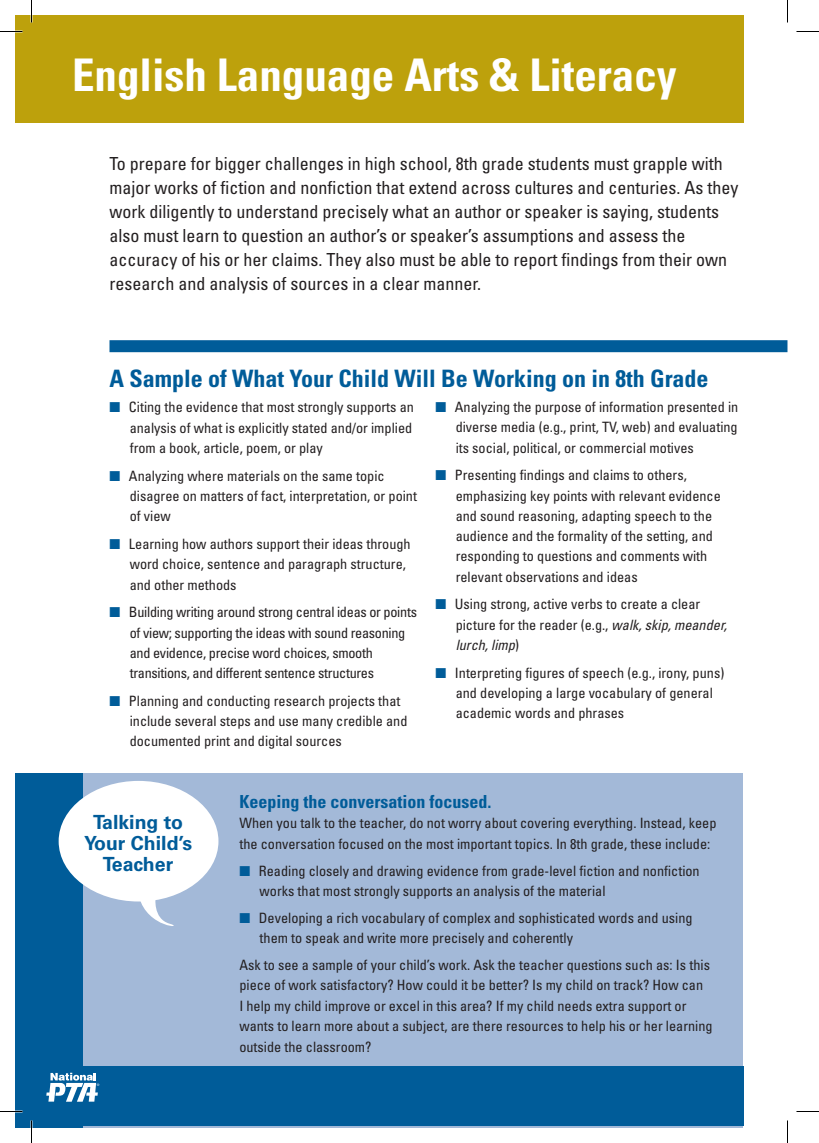
<style>
.page{position:relative;width:819px;height:1143px;background:#fff}
.page>*{position:absolute;margin:0;border:0;box-sizing:border-box;transform-origin:0 0}
.t1{font:700 condensed 45px "Univers LT Std";color:#fff}
.t2{font:700 condensed 24px "Univers LT Std";color:#005c99}
.t3{font:700 19.5px/21px "Univers LT Std";color:#005c99;text-align:center}
.t4{font:condensed 18px/24px "Univers LT Std";color:#231f20}
.t5{font:700 condensed 18px "Univers LT Std";color:#005c99}
.t6{font:condensed 14.25px/20.2px "Univers LT Std";color:#231f20}
.t7{font:condensed 14.25px/20.2px "Univers LT Std";letter-spacing:-.02em;color:#231f20}
.s1{color:#005c99}
.s2{font-style:italic}
</style>
<div class="page">
<div style="left:15px;top:15px;width:728px;height:108px;background:#bda10c"></div>
<div style="left:32px;top:773px;width:711px;height:355px;background:#a3b9d8"></div>
<div style="left:15px;top:773px;width:68px;height:355px;background:#005c99"></div>
<div style="left:80px;top:1066px;width:663px;height:60px;background:#005c99"></div>
<div style="left:109px;top:340px;width:678px;height:12px;background:#005c99"></div>
<div style="left:59px;top:781px;width:159px;height:121px;background:#fff;border-radius:50%"></div>
<svg style="left:139px;top:897px;width:35px;height:29px"></svg>
<svg style="left:46px;top:1073px;width:54px;height:29px"></svg>
<svg style="left:0;top:31px;width:22px;height:1px"></svg>
<svg style="left:796px;top:31px;width:23px;height:1px"></svg>
<svg style="left:0;top:1111px;width:22px;height:1px"></svg>
<svg style="left:796px;top:1111px;width:23px;height:1px"></svg>
<svg style="left:31px;top:0;width:1px;height:22px"></svg>
<svg style="left:31px;top:1120px;width:1px;height:23px"></svg>
<svg style="left:787px;top:0;width:1px;height:22px"></svg>
<svg style="left:787px;top:1120px;width:1px;height:23px"></svg>
<h1 class="t1" style="left:72px;top:47px;width:606px">English Language Arts &amp; Literacy</h1>
<p class="t4" style="left:109px;top:151px;width:630px">To prepare for bigger challenges in high school, 8th grade students must grapple with major works of fiction and nonfiction that extend across cultures and centuries. As they work diligently to understand precisely what an author or speaker is saying, students also must learn to question an author’s or speaker’s assumptions and assess the accuracy of his or her claims. They also must be able to report findings from their own research and analysis of sources in a clear manner.</p>
<h2 class="t2" style="left:109px;top:364px;width:601px">A Sample of What Your Child Will Be Working on in 8th Grade</h2>
<p class="t6" style="left:130px;top:397px;width:286px;text-align:justify;text-indent:-20px"><span class="s1">■</span> Citing the evidence that most strongly supports an analysis of what is explicitly stated and/or implied from a book, article, poem, or play</p>
<p class="t6" style="left:130px;top:465px;width:289px;text-indent:-20px"><span class="s1">■</span> Analyzing where materials on the same topic disagree on matters of fact, interpretation, or point of view</p>
<p class="t6" style="left:130px;top:534px;width:283px;text-indent:-20px"><span class="s1">■</span> Learning how authors support their ideas through word choice, sentence and paragraph structure, and other methods</p>
<p class="t7" style="left:130px;top:602px;width:289px;text-indent:-20px"><span class="s1">■</span> Building writing around strong central ideas or points of view; supporting the ideas with sound reasoning and evidence, precise word choices, smooth transitions, and different sentence structures</p>
<p class="t6" style="left:130px;top:691px;width:279px;text-indent:-20px"><span class="s1">■</span> Planning and conducting research projects that include several steps and use many credible and documented print and digital sources</p>
<p class="t6" style="left:456px;top:397px;width:284px;text-align:justify;text-indent:-20px"><span class="s1">■</span> Analyzing the purpose of information presented in diverse media (e.g., print, TV, web) and evaluating its social, political, or commercial motives</p>
<p class="t6" style="left:456px;top:465px;width:267px;text-indent:-20px"><span class="s1">■</span> Presenting findings and claims to others, emphasizing key points with relevant evidence and sound reasoning, adapting speech to the audience and the formality of the setting, and responding to questions and comments with relevant observations and ideas</p>
<p class="t6" style="left:456px;top:594px;width:273px;text-indent:-20px"><span class="s1">■</span> Using strong, active verbs to create a clear picture for the reader (e.g., <span class="s2">walk, skip, meander, lurch, limp</span>)</p>
<p class="t6" style="left:456px;top:662px;width:270px;text-indent:-20px"><span class="s1">■</span> Interpreting figures of speech (e.g., irony, puns) and developing a large vocabulary of general academic words and phrases</p>
<h3 class="t3" style="left:84px;top:812px;width:110px">Talking to<br>Your Child’s<br>Teacher</h3>
<p class="t5" style="left:239px;top:791px;width:253px">Keeping the conversation focused.</p>
<p class="t6" style="left:239px;top:813px;width:479px">When you talk to the teacher, do not worry about covering everything. Instead, keep the conversation focused on the most important topics. In 8th grade, these include:</p>
<p class="t6" style="left:260px;top:860px;width:442px;text-indent:-20px"><span class="s1">■</span> Reading closely and drawing evidence from grade-level fiction and nonfiction works that most strongly supports an analysis of the material</p>
<p class="t6" style="left:260px;top:908px;width:434px;text-indent:-20px"><span class="s1">■</span> Developing a rich vocabulary of complex and sophisticated words and using them to speak and write more precisely and coherently</p>
<p class="t6" style="left:239px;top:955px;width:475px">Ask to see a sample of your child’s work. Ask the teacher questions such as: Is this piece of work satisfactory? How could it be better? Is my child on track? How can<br>I help my child improve or excel in this area? If my child needs extra support or wants to learn more about a subject, are there resources to help his or her learning outside the classroom?</p>
</div>
